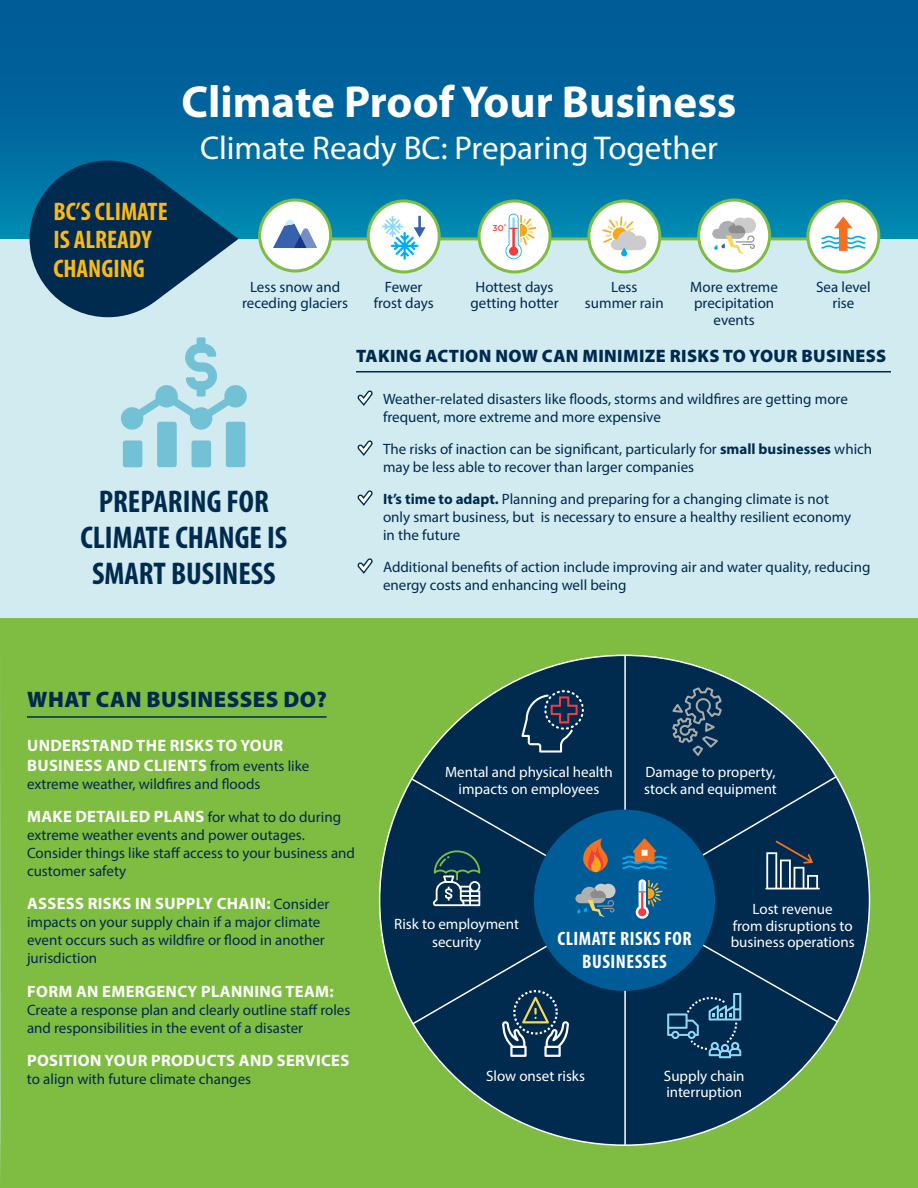
<style>
.page{position:relative;width:918px;height:1188px;background:#d1ebf1}
.page>*{position:absolute;margin:0;border:0;box-sizing:border-box;transform-origin:0 0}
.t1{font:700 45px "Myriad Pro";color:#fff}
.t2{font:33px "Myriad Pro";color:#fff}
.t3{font:700 condensed 31.5px/36px "Myriad Pro";color:#002a4e;text-align:center}
.t4{font:700 condensed 25.5px/28.5px "Myriad Pro";color:#fdb913}
.t5{font:900 22.5px "Myriad Pro";letter-spacing:.02em;color:#002a4e}
.t6{font:700 condensed 19.5px/23.4px "Myriad Pro";letter-spacing:.025em;color:#fff;text-align:center}
.t7{font:900 18px "Myriad Pro";letter-spacing:.02em;color:#002a4e}
.t8{font:700 16.5px/19.8px "Myriad Pro";letter-spacing:.02em;color:#fff}
.t9{font:15px/18px "Myriad Pro";color:#002a4e}
.t10{font:15px/16.5px "Myriad Pro";color:#fff;text-align:center}
.t11{font:500 8.4px "Gotham HTF";color:#f03d40}
.s1{font-weight:700}
.s2{font-weight:400;font-size:15px;color:#002a4e}
</style>
<div class="page">
<div style="left:0;top:618px;width:918px;height:570px;background:#7fbc42"></div>
<div style="left:0;top:0;width:918px;height:239px;background:linear-gradient(to bottom,#005393,#0284ac)"></div>
<hr style="left:272px;top:237px;width:603px;height:3px;background:#7fbc42">
<div style="left:260px;top:200px;width:71px;height:71px;background:#fff;border-radius:50%"></div>
<div style="left:258px;top:199px;width:74px;height:74px;border:3px solid #7fbc42;border-radius:50%"></div>
<svg style="left:273px;top:220px;width:44px;height:28px"></svg>
<div style="left:368px;top:201px;width:71px;height:71px;background:#fff;border-radius:50%"></div>
<div style="left:367px;top:199px;width:74px;height:74px;border:3px solid #7fbc42;border-radius:50%"></div>
<svg style="left:382px;top:216px;width:44px;height:44px"></svg>
<div style="left:479px;top:201px;width:71px;height:71px;background:#fff;border-radius:50%"></div>
<div style="left:478px;top:199px;width:74px;height:74px;border:3px solid #7fbc42;border-radius:50%"></div>
<svg style="left:505px;top:213px;width:32px;height:46px"></svg>
<div style="left:589px;top:201px;width:71px;height:71px;background:#fff;border-radius:50%"></div>
<div style="left:587px;top:199px;width:74px;height:74px;border:3px solid #7fbc42;border-radius:50%"></div>
<svg style="left:602px;top:216px;width:44px;height:40px"></svg>
<div style="left:808px;top:201px;width:71px;height:71px;background:#fff;border-radius:50%"></div>
<div style="left:806px;top:199px;width:74px;height:74px;border:3px solid #7fbc42;border-radius:50%"></div>
<svg style="left:821px;top:217px;width:45px;height:34px"></svg>
<div style="left:699px;top:200px;width:71px;height:71px;background:#fff;border-radius:50%"></div>
<div style="left:697px;top:199px;width:74px;height:74px;border:3px solid #7fbc42;border-radius:50%"></div>
<svg style="left:712px;top:218px;width:44px;height:36px"></svg>
<svg style="left:30px;top:161px;width:208px;height:156px"></svg>
<div style="left:380px;top:655px;width:490px;height:490px;background:#002a4e;border-radius:50%"></div>
<svg style="left:410px;top:653px;width:429px;height:494px"></svg>
<div style="left:534px;top:810px;width:181px;height:181px;background:#005c97;border-radius:50%"></div>
<svg style="left:670px;top:686px;width:53px;height:72px"></svg>
<svg style="left:522px;top:690px;width:62px;height:63px"></svg>
<svg style="left:583px;top:838px;width:25px;height:35px"></svg>
<svg style="left:622px;top:838px;width:45px;height:31px"></svg>
<svg style="left:575px;top:884px;width:41px;height:33px"></svg>
<svg style="left:636px;top:879px;width:27px;height:40px"></svg>
<svg style="left:765px;top:841px;width:55px;height:48px"></svg>
<svg style="left:667px;top:993px;width:74px;height:65px"></svg>
<svg style="left:433px;top:850px;width:48px;height:56px"></svg>
<svg style="left:502px;top:990px;width:67px;height:67px"></svg>
<hr style="left:356px;top:371px;width:535px;height:1px;background:#002a4e">
<svg style="left:357px;top:390px;width:16px;height:16px"></svg>
<svg style="left:357px;top:440px;width:16px;height:16px"></svg>
<svg style="left:357px;top:490px;width:16px;height:16px"></svg>
<svg style="left:357px;top:558px;width:16px;height:16px"></svg>
<hr style="left:27px;top:716px;width:300px;height:2px;background:#002a4e">
<div style="left:123px;top:440px;width:19px;height:27px;background:#73c1d5;border-radius:3px"></div>
<div style="left:157px;top:422px;width:20px;height:45px;background:#73c1d5;border-radius:3px"></div>
<div style="left:192px;top:440px;width:19px;height:27px;background:#73c1d5;border-radius:3px"></div>
<div style="left:226px;top:422px;width:19px;height:45px;background:#73c1d5;border-radius:3px"></div>
<svg style="left:121px;top:337px;width:126px;height:93px"></svg>
<h3 class="t4" style="left:53px;top:197px;width:116px">BC’S CLIMATE<br>IS ALREADY<br>CHANGING</h3>
<h1 class="t1" style="left:182px;top:73px;width:556px">Climate Proof Your Business</h1>
<h2 class="t2" style="left:200px;top:128px;width:519px">Climate Ready BC: Preparing Together</h2>
<p class="t9" style="left:242px;top:278px;width:108px;line-height:16.5px;text-align:center">Less snow and receding glaciers</p>
<p class="t9" style="left:374px;top:278px;width:61px;line-height:16.5px;text-align:center">Fewer frost days</p>
<p class="t11" style="left:493px;top:223px;width:16px">30˚</p>
<p class="t9" style="left:471px;top:278px;width:90px;line-height:16.5px;text-align:center">Hottest days getting hotter</p>
<p class="t9" style="left:585px;top:278px;width:80px;line-height:16.5px;text-align:center">Less summer rain</p>
<p class="t9" style="left:816px;top:278px;width:56px;line-height:16.5px;text-align:center">Sea level rise</p>
<p class="t9" style="left:690px;top:278px;width:89px;line-height:16.5px;text-align:center">More extreme precipitation events</p>
<h3 class="t3" style="left:80px;top:483px;width:208px">PREPARING FOR<br>CLIMATE CHANGE IS<br>SMART BUSINESS</h3>
<p class="t7" style="left:356px;top:346px;width:532px">TAKING ACTION NOW CAN MINIMIZE RISKS TO YOUR BUSINESS</p>
<p class="t9" style="left:383px;top:390px;width:466px">Weather-related disasters like floods, storms and wildfires are getting more frequent, more extreme and more expensive</p>
<p class="t9" style="left:383px;top:440px;width:491px">The risks of inaction can be significant, particularly for <span class="s1">small businesses</span> which may be less able to recover than larger companies</p>
<p class="t9" style="left:383px;top:490px;width:470px"><span class="s1">It’s time to adapt.</span> Planning and preparing for a changing climate is not only smart business, but is necessary to ensure a healthy resilient economy in the future</p>
<p class="t9" style="left:383px;top:558px;width:489px">Additional benefits of action include improving air and water quality, reducing energy costs and enhancing well being</p>
<h3 class="t5" style="left:27px;top:687px;width:301px">WHAT CAN BUSINESSES DO?</h3>
<p class="t8" style="left:27px;top:735px;width:284px">UNDERSTAND THE RISKS TO YOUR<br>BUSINESS AND CLIENTS <span class="s2">from events like</span></p>
<p class="t9" style="left:27px;top:775px;width:235px">extreme weather, wildfires and floods</p>
<p class="t8" style="left:27px;top:806px;width:315px">MAKE DETAILED PLANS <span class="s2">for what to do during</span></p>
<p class="t9" style="left:27px;top:826px;width:330px">extreme weather events and power outages.<br>Consider things like staff access to your business and customer safety</p>
<p class="t8" style="left:27px;top:893px;width:304px">ASSESS RISKS IN SUPPLY CHAIN: <span class="s2">Consider</span></p>
<p class="t9" style="left:27px;top:913px;width:299px">impacts on your supply chain if a major climate event occurs such as wildfire or flood in another jurisdiction</p>
<p class="t8" style="left:27px;top:981px;width:308px">FORM AN EMERGENCY PLANNING TEAM:</p>
<p class="t9" style="left:27px;top:1000px;width:325px">Create a response plan and clearly outline staff roles and responsibilities in the event of a disaster</p>
<p class="t8" style="left:27px;top:1050px;width:324px">POSITION YOUR PRODUCTS AND SERVICES</p>
<p class="t9" style="left:27px;top:1070px;width:226px">to align with future climate changes</p>
<p class="t10" style="left:445px;top:764px;width:169px">Mental and physical health impacts on employees</p>
<p class="t10" style="left:644px;top:764px;width:134px;text-align:left">Damage to property, stock and equipment</p>
<p class="t10" style="left:394px;top:915px;width:126px;line-height:18px">Risk to employment security</p>
<h3 class="t6" style="left:557px;top:926px;width:136px">CLIMATE RISKS FOR<br>BUSINESSES</h3>
<p class="t10" style="left:731px;top:901px;width:125px">Lost revenue<br>from disruptions to business operations</p>
<p class="t10" style="left:486px;top:1067px;width:100px">Slow onset risks</p>
<p class="t10" style="left:664px;top:1067px;width:82px;text-align:left">Supply chain interruption</p>
</div>
